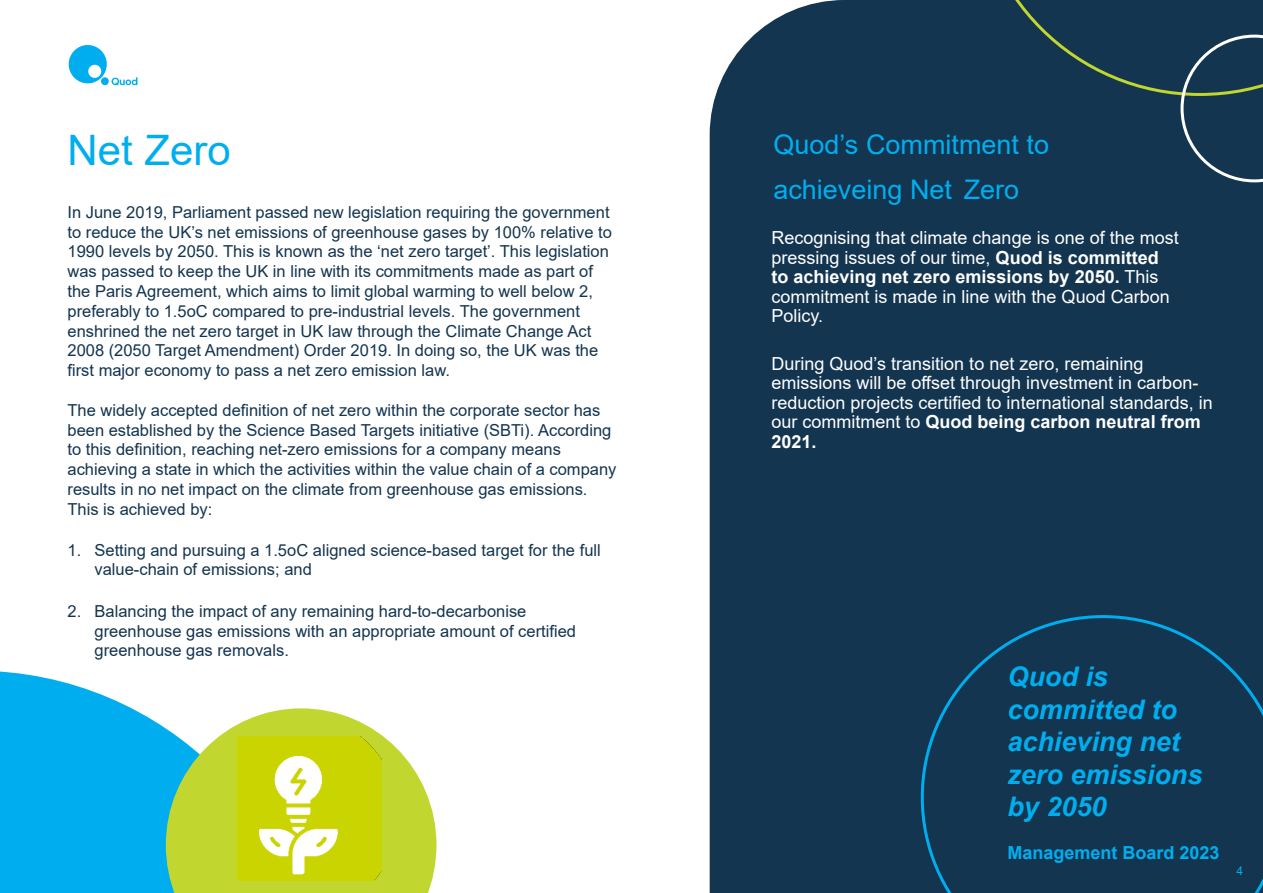
<style>
.page{position:relative;width:1263px;height:893px;background:#fff}
.page>*{position:absolute;margin:0;border:0;box-sizing:border-box;transform-origin:0 0}
.t1{font:42px "Arial";color:#00aeef}
.t2{font:italic 700 27px/32.4px "Arial";color:#00aeef}
.t3{font:27px "Arial";color:#00aeef}
.t4{font:18px/19.5px "Arial";color:#fff}
.t5{font:700 18px "Arial";color:#00aeef}
.t6{font:16.5px/19.8px "Arial";color:#133550}
.t7{font:12px "Arial";color:#00aeef}
.s1{font-weight:700}
</style>
<div class="page">
<div style="left:710px;top:0;width:553px;height:893px;background:#133550"></div>
<svg style="left:0;top:671px;width:166px;height:222px;background:#18b5f0"></svg>
<svg style="left:166px;top:708px;width:270px;height:185px"></svg>
<div style="left:974px;top:0;width:289px;height:182px;background:#133550"></div>
<svg style="left:69px;top:45px;width:68px;height:40px"></svg>
<div style="left:921px;top:615px;width:342px;height:278px;background:#133550"></div>
<img style="left:237px;top:736px;width:145px;height:145px">
<p class="t1" style="left:68px;top:122px;width:165px">Net Zero</p>
<p class="t6" style="left:68px;top:202px;width:546px">In June 2019, Parliament passed new legislation requiring the government to reduce the UK’s net emissions of greenhouse gases by 100% relative to 1990 levels by 2050. This is known as the ‘net zero target’. This legislation was passed to keep the UK in line with its commitments made as part of the Paris Agreement, which aims to limit global warming to well below 2, preferably to 1.5oC compared to pre-industrial levels. The government enshrined the net zero target in UK law through the Climate Change Act 2008 (2050 Target Amendment) Order 2019. In doing so, the UK was the first major economy to pass a net zero emission law.</p>
<p class="t6" style="left:68px;top:400px;width:550px">The widely accepted definition of net zero within the corporate sector has been established by the Science Based Targets initiative (SBTi). According to this definition, reaching net-zero emissions for a company means achieving a state in which the activities within the value chain of a company results in no net impact on the climate from greenhouse gas emissions.<br>This is achieved by:</p>
<p class="t6" style="left:95px;top:540px;width:508px;text-indent:-27px">1. Setting and pursuing a 1.5oC aligned science-based target for the full value-chain of emissions; and</p>
<p class="t6" style="left:95px;top:602px;width:483px;text-indent:-27px">2. Balancing the impact of any remaining hard-to-decarbonise greenhouse gas emissions with an appropriate amount of certified greenhouse gas removals.</p>
<p class="t3" style="left:773px;top:126px;width:277px">Quod’s Commitment to</p>
<p class="t3" style="left:773px;top:171px;width:247px">achieveing Net Zero</p>
<p class="t4" style="left:771px;top:228px;width:409px">Recognising that climate change is one of the most pressing issues of our time, <span class="s1">Quod is committed to achieving net zero emissions by 2050.</span> This commitment is made in line with the Quod Carbon Policy.</p>
<p class="t4" style="left:771px;top:353px;width:443px">During Quod’s transition to net zero, remaining emissions will be offset through investment in carbon&shy;reduction projects certified to international standards, in our commitment to <span class="s1">Quod being carbon neutral from 2021.</span></p>
<p class="t2" style="left:1007px;top:661px;width:197px">Quod is committed to achieving net zero emissions by 2050</p>
<p class="t5" style="left:1007px;top:840px;width:214px">Management Board 2023</p>
<p class="t7" style="left:1236px;top:862px;width:8px">4</p>
</div>
